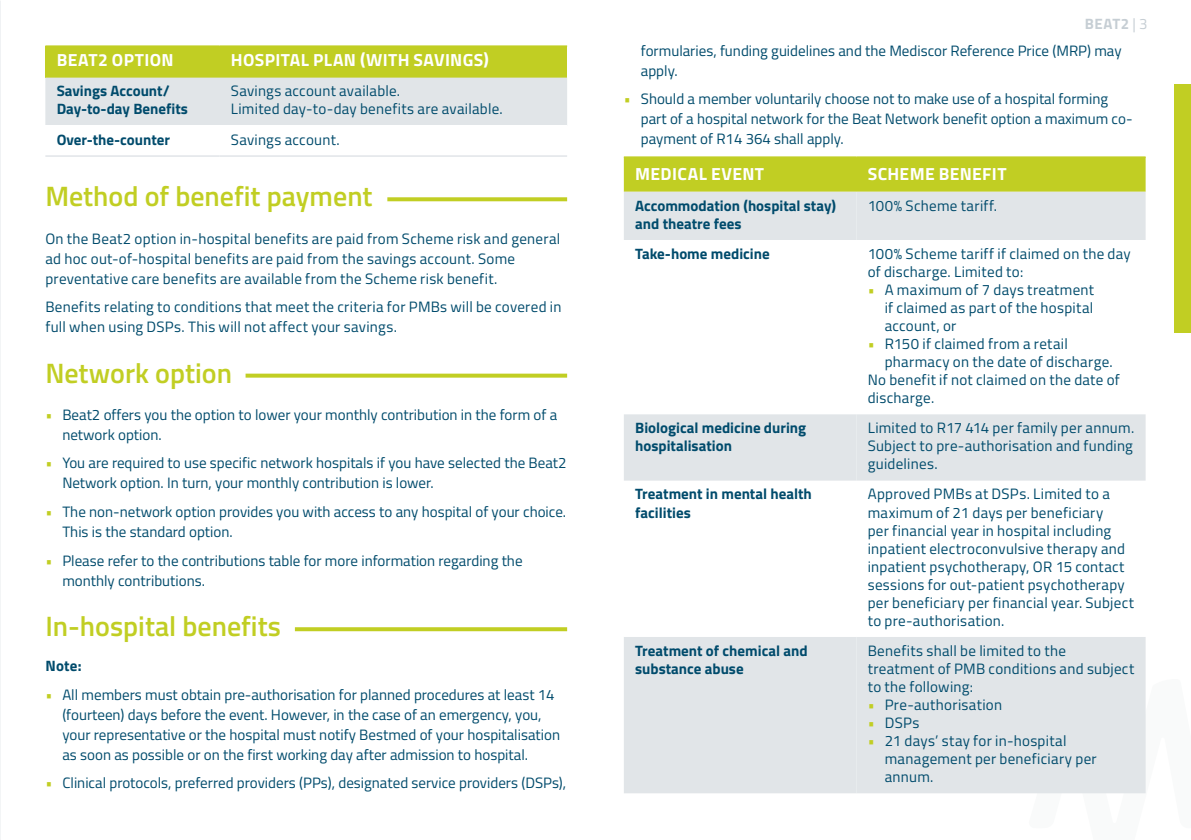
<style>
.page{position:relative;width:1191px;height:840px;background:#fff}
.page>*{position:absolute;margin:0;border:0;box-sizing:border-box;transform-origin:0 0}
.t1{font:600 28px "Titillium Web";color:#c1ce23}
.TABLE_H1{font:700 17.6px "Titillium Web";letter-spacing:.02em;color:#fff}
.TABLE_BODY{font:15px/20px "Titillium Web";color:#004b6c}
.TABLE_BODY-2{font:15px/18px "Titillium Web";letter-spacing:.02em;color:#004b6c}
.BODY{font:15px/20px "Titillium Web";letter-spacing:.02em;color:#004b6c}
.TABLE_Highlight{font:700 15px/18px "Titillium Web";color:#004b6c}
.t2{font:700 15px "Titillium Web";letter-spacing:.025em;color:#c6ced4}
.HIGHLIGHT{font:700 15px "Titillium Web";color:#004b6c}
.s1{color:#c1ce23}
.s2{font-weight:400}
</style>
<div class="page">
<svg style="left:1029px;top:678px;width:117px;height:116px"></svg>
<div style="left:1174px;top:84px;width:17px;height:248px;background:#c1ce23"></div>
<div style="left:624px;top:158px;width:521px;height:34px;background:#c1ce23"></div>
<svg style="left:624px;top:192px;width:232px;height:600px"></svg>
<svg style="left:856px;top:192px;width:289px;height:600px"></svg>
<hr style="left:624px;top:156px;width:232px;height:2px;background:#c1ce23">
<hr style="left:856px;top:156px;width:289px;height:2px;background:#c1ce23">
<div style="left:45px;top:46px;width:174px;height:32px;background:#c1ce23"></div>
<div style="left:219px;top:46px;width:348px;height:32px;background:#c1ce23"></div>
<div style="left:45px;top:78px;width:522px;height:47px;background:#e1e5e8"></div>
<hr style="left:45px;top:45px;width:174px;height:2px;background:#c1ce23">
<hr style="left:219px;top:45px;width:348px;height:2px;background:#c1ce23">
<hr style="left:45px;top:155px;width:174px;height:2px;background:#e1e5e8">
<hr style="left:219px;top:155px;width:348px;height:2px;background:#e1e5e8">
<svg style="left:387px;top:197px;width:180px;height:4px"></svg>
<svg style="left:245px;top:373px;width:322px;height:4px"></svg>
<svg style="left:295px;top:627px;width:272px;height:4px"></svg>
<p class="TABLE_H1" style="left:57px;top:47px;width:118px">BEAT2 OPTION</p>
<p class="TABLE_H1" style="left:231px;top:47px;width:259px">HOSPITAL PLAN (WITH SAVINGS)</p>
<p class="TABLE_Highlight" style="left:57px;top:81px;width:114px">Savings Account/</p>
<p class="TABLE_Highlight" style="left:57px;top:99px;width:133px">Day-to-day Benefits</p>
<p class="TABLE_BODY" style="left:231px;top:80px;width:171px">Savings account available.</p>
<p class="TABLE_BODY-2" style="left:231px;top:99px;width:273px">Limited day-to-day benefits are available.</p>
<p class="TABLE_Highlight" style="left:57px;top:130px;width:115px">Over-the-counter</p>
<p class="TABLE_BODY" style="left:231px;top:129px;width:110px">Savings account.</p>
<h1 class="t1" style="left:45px;top:175px;width:329px">Method of benefit payment</h1>
<p class="BODY" style="left:45px;top:227px;width:516px">On the Beat2 option in-hospital benefits are paid from Scheme risk and general ad hoc out-of-hospital benefits are paid from the savings account. Some preventative care benefits are available from the Scheme risk benefit.</p>
<p class="BODY" style="left:45px;top:296px;width:517px">Benefits relating to conditions that meet the criteria for PMBs will be covered in full when using DSPs. This will not affect your savings.</p>
<h1 class="t1" style="left:45px;top:352px;width:188px">Network option</h1>
<p class="TABLE_BODY" style="left:62px;top:403px;width:496px;text-indent:-17px"><span class="s1">•</span> Beat2 offers you the option to lower your monthly contribution in the form of a network option.</p>
<p class="TABLE_BODY" style="left:62px;top:452px;width:506px;text-indent:-17px"><span class="s1">•</span> You are required to use specific network hospitals if you have selected the Beat2<br>Network option. In turn, your monthly contribution is lower.</p>
<p class="TABLE_BODY" style="left:62px;top:500px;width:505px;text-indent:-17px"><span class="s1">•</span> The non-network option provides you with access to any hospital of your choice.<br>This is the standard option.</p>
<p class="TABLE_BODY" style="left:62px;top:549px;width:462px;text-indent:-17px"><span class="s1">•</span> Please refer to the contributions table for more information regarding the monthly contributions.</p>
<h1 class="t1" style="left:45px;top:605px;width:237px">In-hospital benefits</h1>
<p class="HIGHLIGHT" style="left:45px;top:654px;width:38px">Note:</p>
<p class="TABLE_BODY" style="left:62px;top:683px;width:499px;text-indent:-17px"><span class="s1">•</span> All members must obtain pre-authorisation for planned procedures at least 14 (fourteen) days before the event. However, in the case of an emergency, you, your representative or the hospital must notify Bestmed of your hospitalisation as soon as possible or on the first working day after admission to hospital.</p>
<p class="TABLE_BODY" style="left:45px;top:772px;width:522px"><span class="s1">•</span> Clinical protocols, preferred providers (PPs), designated service providers (DSPs),</p>
<p class="t2" style="left:1085px;top:13px;width:64px">BEAT2 <span class="s2">| 3</span></p>
<p class="TABLE_BODY" style="left:641px;top:40px;width:482px">formularies, funding guidelines and the Mediscor Reference Price (MRP) may apply.</p>
<p class="TABLE_BODY" style="left:641px;top:88px;width:493px;text-indent:-17px"><span class="s1">•</span> Should a member voluntarily choose not to make use of a hospital forming part of a hospital network for the Beat Network benefit option a maximum co&shy;payment of R14 364 shall apply.</p>
<p class="TABLE_H1" style="left:635px;top:161px;width:130px">MEDICAL EVENT</p>
<p class="TABLE_H1" style="left:867px;top:161px;width:140px">SCHEME BENEFIT</p>
<p class="TABLE_Highlight" style="left:635px;top:195px;width:202px">Accommodation (hospital stay)</p>
<p class="TABLE_Highlight" style="left:635px;top:213px;width:108px">and theatre fees</p>
<p class="TABLE_BODY-2" style="left:867px;top:195px;width:131px">100% Scheme tariff.</p>
<p class="TABLE_Highlight" style="left:635px;top:244px;width:136px">Take-home medicine</p>
<p class="TABLE_BODY-2" style="left:867px;top:244px;width:264px">100% Scheme tariff if claimed on the day of discharge. Limited to:</p>
<p class="TABLE_BODY" style="left:884px;top:280px;width:211px;line-height:18px;text-align:justify;text-indent:-17px"><span class="s1">•</span> A maximum of 7 days treatment if claimed as part of the hospital account, or</p>
<p class="TABLE_BODY-2" style="left:884px;top:334px;width:229px;text-indent:-17px"><span class="s1">•</span> R150 if claimed from a retail pharmacy on the date of discharge.</p>
<p class="TABLE_BODY-2" style="left:867px;top:370px;width:254px">No benefit if not claimed on the date of discharge.</p>
<p class="TABLE_Highlight" style="left:635px;top:418px;width:173px">Biological medicine during hospitalisation</p>
<p class="TABLE_BODY" style="left:867px;top:418px;width:268px;line-height:18px;text-align:justify">Limited to R17 414 per family per annum.<br>Subject to pre-authorisation and funding guidelines.</p>
<p class="TABLE_Highlight" style="left:635px;top:484px;width:178px">Treatment in mental health facilities</p>
<p class="TABLE_BODY-2" style="left:867px;top:484px;width:268px">Approved PMBs at DSPs. Limited to a maximum of 21 days per beneficiary<br>per financial year in hospital including inpatient electroconvulsive therapy and inpatient psychotherapy, OR 15 contact sessions for out-patient psychotherapy per beneficiary per financial year. Subject to pre-authorisation.</p>
<p class="TABLE_Highlight" style="left:635px;top:640px;width:174px">Treatment of chemical and</p>
<p class="TABLE_Highlight" style="left:635px;top:658px;width:110px">substance abuse</p>
<p class="TABLE_BODY-2" style="left:867px;top:640px;width:268px">Benefits shall be limited to the treatment of PMB conditions and subject to the following:</p>
<p class="TABLE_BODY-2" style="left:867px;top:694px;width:136px"><span class="s1">•</span> Pre-authorisation</p>
<p class="TABLE_BODY" style="left:867px;top:711px;width:53px"><span class="s1">•</span> DSPs</p>
<p class="TABLE_BODY-2" style="left:884px;top:730px;width:213px;text-indent:-17px"><span class="s1">•</span> 21 days’ stay for in-hospital management per beneficiary per annum.</p>
</div>
